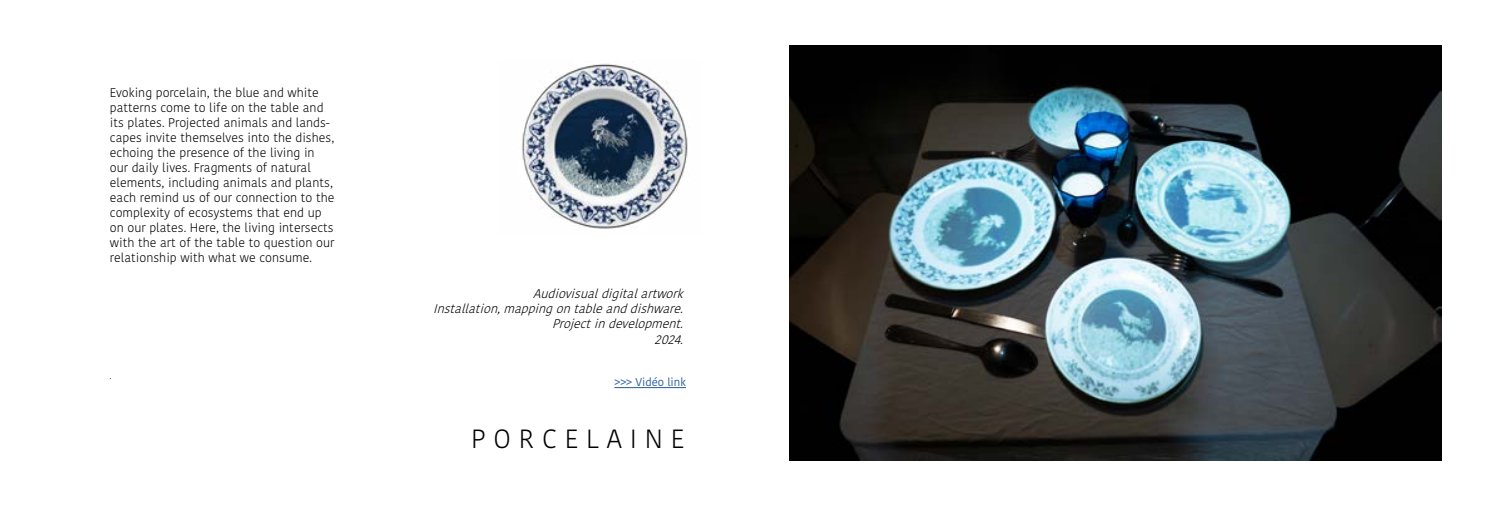
<style>
.page{position:relative;width:1489px;height:525px;background:#fff}
.page>*{position:absolute;margin:0;border:0;box-sizing:border-box;transform-origin:0 0}
.t1{font:300 26.25px "Kohinoor Bangla";letter-spacing:.3em;color:#000}
.t2{font:300 12.5px/15px "Kohinoor Bangla";color:#000}
.t3{font:italic 300 12.5px/15px "Kohinoor Bangla";color:#000;text-align:right}
.t4{font:11.25px "Kohinoor Bangla";color:#275b9b}
.t5{font:7.5px "Kohinoor Bangla";color:#000}
</style>
<div class="page">
<img style="left:789px;top:45px;width:652px;height:415px">
<hr style="left:614px;top:387px;width:72px;height:1px;background:#275b9b">
<img style="left:522px;top:63px;width:166px;height:166px">
<p class="t2" style="left:110px;top:84px;width:226px">Evoking porcelain, the blue and white patterns come to life on the table and its plates. Projected animals and lands&shy;capes invite themselves into the dishes, echoing the presence of the living in our daily lives. Fragments of natural elements, including animals and plants, each remind us of our connection to the complexity of ecosystems that end up on our plates. Here, the living intersects with the art of the table to question our relationship with what we consume.</p>
<p class="t3" style="left:433px;top:286px;width:256px">Audiovisualdigitalartwork<br>Installation,mappingontableanddishware.<br>Projectindevelopment.<br>2024.</p>
<p class="t5" style="left:110px;top:370px;width:3px">.</p>
<p class="t4" style="left:614px;top:373px;width:73px">&gt;&gt;&gt; Vidéo link</p>
<h1 class="t1" style="left:471px;top:419px;width:215px">PORCELAINE</h1>
</div>
